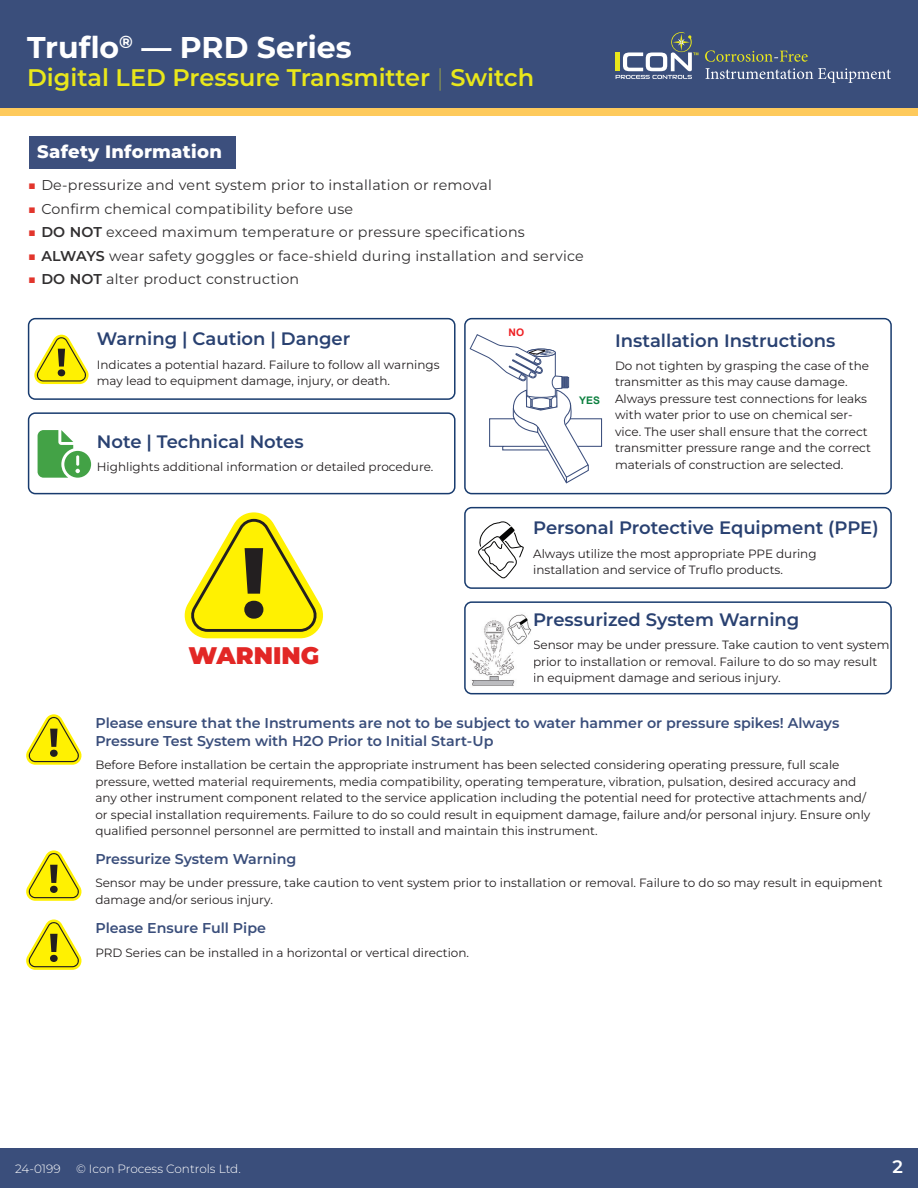
<style>
.page{position:relative;width:918px;height:1188px;background:#fff}
.page>*{position:absolute;margin:0;border:0;box-sizing:border-box;transform-origin:0 0}
.t1{font:700 30px "Montserrat";color:#fff}
.t2{font:600 24px "Montserrat";color:#e9e71b}
.t3{font:900 24px "Montserrat";color:#e22725}
.t4{font:600 18px "Montserrat";color:#294171}
.t5{font:800 18px "Montserrat";letter-spacing:.015em;color:#fff}
.t6{font:600 18px "Montserrat";color:#fff}
.t7{font:14.25px "Montserrat";letter-spacing:.015em;color:#312f30}
.t8{font:600 14.25px/18px "Montserrat";color:#3a4e7b}
.t9{font:12px/16.5px "Montserrat";color:#231f20}
.t10{font:300 12px "Montserrat";color:#fff}
.t11{font:700 10.35px "Arial";color:#0c803f}
.t12{font:700 10.35px "Arial";color:#ee1f23}
.s1{font-weight:100}
.s2{font-weight:300;color:#e2352c}
.s3{font-weight:600}
</style>
<div class="page">
<div style="left:0;top:0;width:918px;height:116px;background:#feca5c"></div>
<div style="left:0;top:0;width:918px;height:108px;background:#3a4e7b"></div>
<div style="left:0;top:1148px;width:918px;height:40px;background:#3a4e7b"></div>
<svg style="left:705px;top:68px;width:186px;height:15px"></svg>
<svg style="left:705px;top:50px;width:103px;height:12px"></svg>
<svg style="left:616px;top:32px;width:82px;height:47px"></svg>
<div style="left:28px;top:318px;width:428px;height:82px;border:2px solid #183b6e;border-radius:7px"></div>
<div style="left:28px;top:412px;width:428px;height:82px;border:2px solid #183b6e;border-radius:7px"></div>
<div style="left:464px;top:318px;width:428px;height:176px;border:2px solid #183b6e;border-radius:7px"></div>
<div style="left:464px;top:507px;width:428px;height:82px;border:2px solid #183b6e;border-radius:7px"></div>
<div style="left:464px;top:601px;width:428px;height:93px;border:2px solid #183b6e;border-radius:7px"></div>
<svg style="left:34px;top:335px;width:55px;height:49px"></svg>
<svg style="left:38px;top:430px;width:53px;height:48px"></svg>
<svg style="left:184px;top:512px;width:139px;height:126px"></svg>
<svg style="left:26px;top:714px;width:56px;height:51px"></svg>
<svg style="left:26px;top:850px;width:56px;height:51px"></svg>
<svg style="left:26px;top:920px;width:56px;height:50px"></svg>
<svg style="left:478px;top:521px;width:46px;height:58px"></svg>
<div style="left:29px;top:136px;width:207px;height:33px;background:#3c4f7d"></div>
<svg style="left:470px;top:334px;width:133px;height:150px"></svg>
<img style="left:470px;top:614px;width:62px;height:72px">
<h1 class="t1" style="left:27px;top:27px;width:326px">Truflo<sup>®</sup> — PRD Series</h1>
<h2 class="t2" style="left:27px;top:62px;width:509px">Digital LED Pressure Transmitter <span class="s1">|</span> Switch</h2>
<h3 class="t5" style="left:37px;top:140px;width:186px">Safety Information</h3>
<p class="t7" style="left:28px;top:175px;width:466px"><span class="s2">■</span> De-pressurize and vent system prior to installation or removal</p>
<p class="t7" style="left:28px;top:199px;width:327px"><span class="s2">■</span> Confirm chemical compatibility before use</p>
<p class="t7" style="left:28px;top:223px;width:498px"><span class="s2">■</span> <span class="s3">DO NOT</span> exceed maximum temperature or pressure specifications</p>
<p class="t7" style="left:28px;top:246px;width:558px"><span class="s2">■</span> <span class="s3">ALWAYS</span> wear safety goggles or face-shield during installation and service</p>
<p class="t7" style="left:28px;top:270px;width:273px"><span class="s2">■</span> <span class="s3">DO NOT</span> alter product construction</p>
<h3 class="t4" style="left:97px;top:327px;width:255px">Warning | Caution | Danger</h3>
<p class="t9" style="left:97px;top:356px;width:344px">Indicates a potential hazard. Failure to follow all warnings may lead to equipment damage, injury, or death.</p>
<h3 class="t4" style="left:97px;top:430px;width:208px">Note | Technical Notes</h3>
<p class="t9" style="left:97px;top:458px;width:338px">Highlights additional information or detailed procedure.</p>
<p class="t12" style="left:509px;top:325px;width:17px">NO</p>
<p class="t11" style="left:579px;top:393px;width:22px">YES</p>
<h3 class="t4" style="left:615px;top:328px;width:222px">Installation Instructions</h3>
<p class="t9" style="left:615px;top:357px;width:257px">Do not tighten by grasping the case of the transmitter as this may cause damage.<br>Always pressure test connections for leaks with water prior to use on chemical ser&shy;vice. The user shall ensure that the correct transmitter pressure range and the correct materials of construction are selected.</p>
<h2 class="t3" style="left:189px;top:640px;width:132px">WARNING</h2>
<h3 class="t4" style="left:533px;top:516px;width:347px">Personal Protective Equipment (PPE)</h3>
<p class="t9" style="left:533px;top:545px;width:285px">Always utilize the most appropriate PPE during installation and service of Truflo products.</p>
<h3 class="t4" style="left:533px;top:608px;width:268px">Pressurized System Warning</h3>
<p class="t9" style="left:533px;top:637px;width:358px">Sensor may be under pressure. Take caution to vent system prior to installation or removal. Failure to do so may result in equipment damage and serious injury.</p>
<p class="t8" style="left:95px;top:714px;width:746px">Please ensure that the Instruments are not to be subject to water hammer or pressure spikes! Always<br>Pressure Test System with H2O Prior to Initial Start-Up</p>
<p class="t9" style="left:95px;top:757px;width:777px">Before Before installation be certain the appropriate instrument has been selected considering operating pressure, full scale pressure, wetted material requirements, media compatibility, operating temperature, vibration, pulsation, desired accuracy and any other instrument component related to the service application including the potential need for protective attachments and/ or special installation requirements. Failure to do so could result in equipment damage, failure and/or personal injury. Ensure only qualified personnel personnel are permitted to install and maintain this instrument.</p>
<p class="t8" style="left:95px;top:850px;width:203px">Pressurize System Warning</p>
<p class="t9" style="left:95px;top:875px;width:789px">Sensor may be under pressure, take caution to vent system prior to installation or removal. Failure to do so may result in equipment damage and/or serious injury.</p>
<p class="t8" style="left:95px;top:919px;width:172px">Please Ensure Full Pipe</p>
<p class="t9" style="left:95px;top:944px;width:375px">PRD Series can be installed in a horizontal or vertical direction.</p>
<p class="t10" style="left:15px;top:1161px;width:47px">24-0199</p>
<p class="t10" style="left:76px;top:1161px;width:166px">© Icon Process Controls Ltd.</p>
<h3 class="t6" style="left:893px;top:1155px;width:12px">2</h3>
</div>
